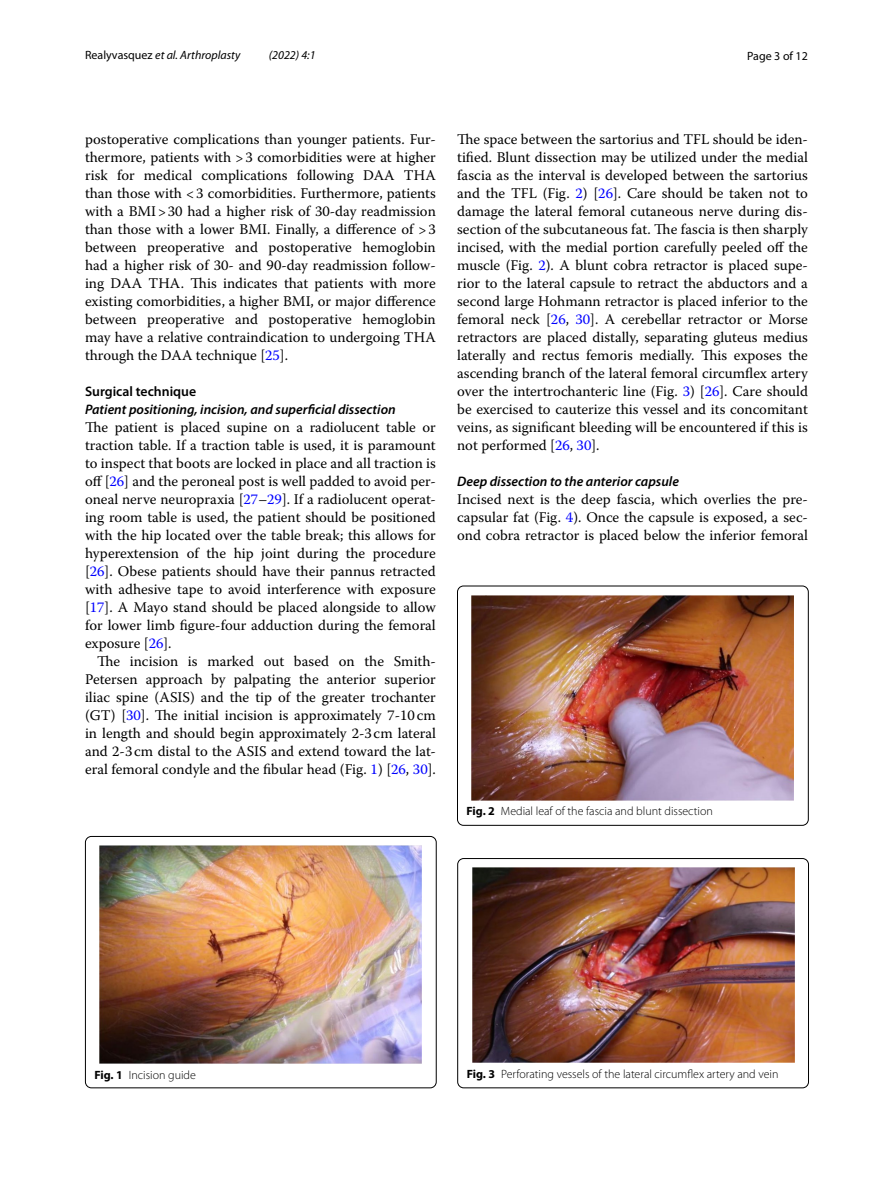
<style>
.page{position:relative;width:893px;height:1187px;background:#fff}
.page>*{position:absolute;margin:0;border:0;box-sizing:border-box;transform-origin:0 0}
.t1{font:14.7px/18px "Warnock Pro";color:#000;text-align:justify}
.t2{font:italic 600 13.8px "Myriad Pro";color:#000}
.t3{font:600 13.8px "Myriad Pro";color:#000}
.t4{font:300 12px "Myriad Pro";color:#000}
.t5{font:italic 12px "Myriad Pro";color:#000}
.t6{font:12px "Myriad Pro";color:#000}
.s1{font-style:normal}
.s2{color:#00f}
.s3{font-weight:700}
</style>
<div class="page">
<img style="left:100px;top:845px;width:322px;height:218px">
<div style="left:85px;top:836px;width:351px;height:251px;border:1px solid #000;border-radius:6px"></div>
<img style="left:472px;top:595px;width:322px;height:205px">
<div style="left:457px;top:585px;width:351px;height:240px;border:1px solid #000;border-radius:6px"></div>
<img style="left:472px;top:867px;width:322px;height:195px">
<div style="left:457px;top:858px;width:352px;height:229px;border:1px solid #000;border-radius:6px"></div>
<p class="t5" style="left:85px;top:48px;width:157px"><span class="s1">Realyvasquez</span> et al. Arthroplasty</p>
<p class="t5" style="left:269px;top:48px;width:48px">(2022) 4:1</p>
<p class="t6" style="left:747px;top:48px;width:62px">Page 3 of 12</p>
<p class="t1" style="left:85px;top:130px;width:352px">postoperative complications than younger patients. Fur&shy;thermore, patients with &gt;3 comorbidities were at higher risk for medical complications following DAA THA than those with &lt;3 comorbidities. Furthermore, patients with a BMI&gt;30 had a higher risk of 30-day readmission than those with a lower BMI. Finally, a difference of &gt;3 between preoperative and postoperative hemoglobin had a higher risk of 30- and 90-day readmission follow&shy;ing DAA THA. This indicates that patients with more existing comorbidities, a higher BMI, or major difference between preoperative and postoperative hemoglobin may have a relative contraindication to undergoing THA through the DAA technique [<span class="s2">25</span>].</p>
<p class="t3" style="left:85px;top:382px;width:113px">Surgical technique</p>
<p class="t2" style="left:85px;top:400px;width:312px">Patient positioning, incision, and superficial dissection</p>
<p class="t1" style="left:85px;top:418px;width:352px">The patient is placed supine on a radiolucent table or traction table. If a traction table is used, it is paramount to inspect that boots are locked in place and all traction is off [<span class="s2">26</span>] and the peroneal post is well padded to avoid per&shy;oneal nerve neuropraxia [<span class="s2">27</span>–<span class="s2">29</span>]. If a radiolucent operat&shy;ing room table is used, the patient should be positioned with the hip located over the table break; this allows for hyperextension of the hip joint during the procedure [<span class="s2">26</span>]. Obese patients should have their pannus retracted with adhesive tape to avoid interference with exposure [<span class="s2">17</span>]. A Mayo stand should be placed alongside to allow for lower limb figure-four adduction during the femoral exposure [<span class="s2">26</span>].</p>
<p class="t1" style="left:85px;top:652px;width:352px;text-indent:12px">The incision is marked out based on the Smith-Petersen approach by palpating the anterior superior iliac spine (ASIS) and the tip of the greater trochanter (GT) [<span class="s2">30</span>]. The initial incision is approximately 7-10cm in length and should begin approximately 2-3cm lateral and 2-3cm distal to the ASIS and extend toward the lat&shy;eral femoral condyle and the fibular head (Fig. <span class="s2">1</span>) [<span class="s2">26</span>, <span class="s2">30</span>].</p>
<p class="t1" style="left:457px;top:130px;width:352px">The space between the sartorius and TFL should be iden&shy;tified. Blunt dissection may be utilized under the medial fascia as the interval is developed between the sartorius and the TFL (Fig. <span class="s2">2</span>) [<span class="s2">26</span>]. Care should be taken not to damage the lateral femoral cutaneous nerve during dis&shy;section of the subcutaneous fat. The fascia is then sharply incised, with the medial portion carefully peeled off the muscle (Fig. <span class="s2">2</span>). A blunt cobra retractor is placed supe&shy;rior to the lateral capsule to retract the abductors and a second large Hohmann retractor is placed inferior to the femoral neck [<span class="s2">26</span>, <span class="s2">30</span>]. A cerebellar retractor or Morse retractors are placed distally, separating gluteus medius laterally and rectus femoris medially. This exposes the ascending branch of the lateral femoral circumflex artery over the intertrochanteric line (Fig. <span class="s2">3</span>) [<span class="s2">26</span>]. Care should be exercised to cauterize this vessel and its concomitant veins, as significant bleeding will be encountered if this is not performed [<span class="s2">26</span>, <span class="s2">30</span>].</p>
<p class="t2" style="left:457px;top:472px;width:223px">Deep dissection to the anterior capsule</p>
<p class="t1" style="left:457px;top:490px;width:352px">Incised next is the deep fascia, which overlies the pre&shy;capsular fat (Fig. <span class="s2">4</span>). Once the capsule is exposed, a sec&shy;ond cobra retractor is placed below the inferior femoral</p>
<p class="t4" style="left:466px;top:804px;width:248px"><span class="s3">Fig. 2</span> Medial leaf of the fascia and blunt dissection</p>
<p class="t4" style="left:94px;top:1067px;width:103px"><span class="s3">Fig. 1</span> Incision guide</p>
<p class="t4" style="left:467px;top:1066px;width:313px"><span class="s3">Fig. 3</span> Perforating vessels of the lateral circumflex artery and vein</p>
</div>
